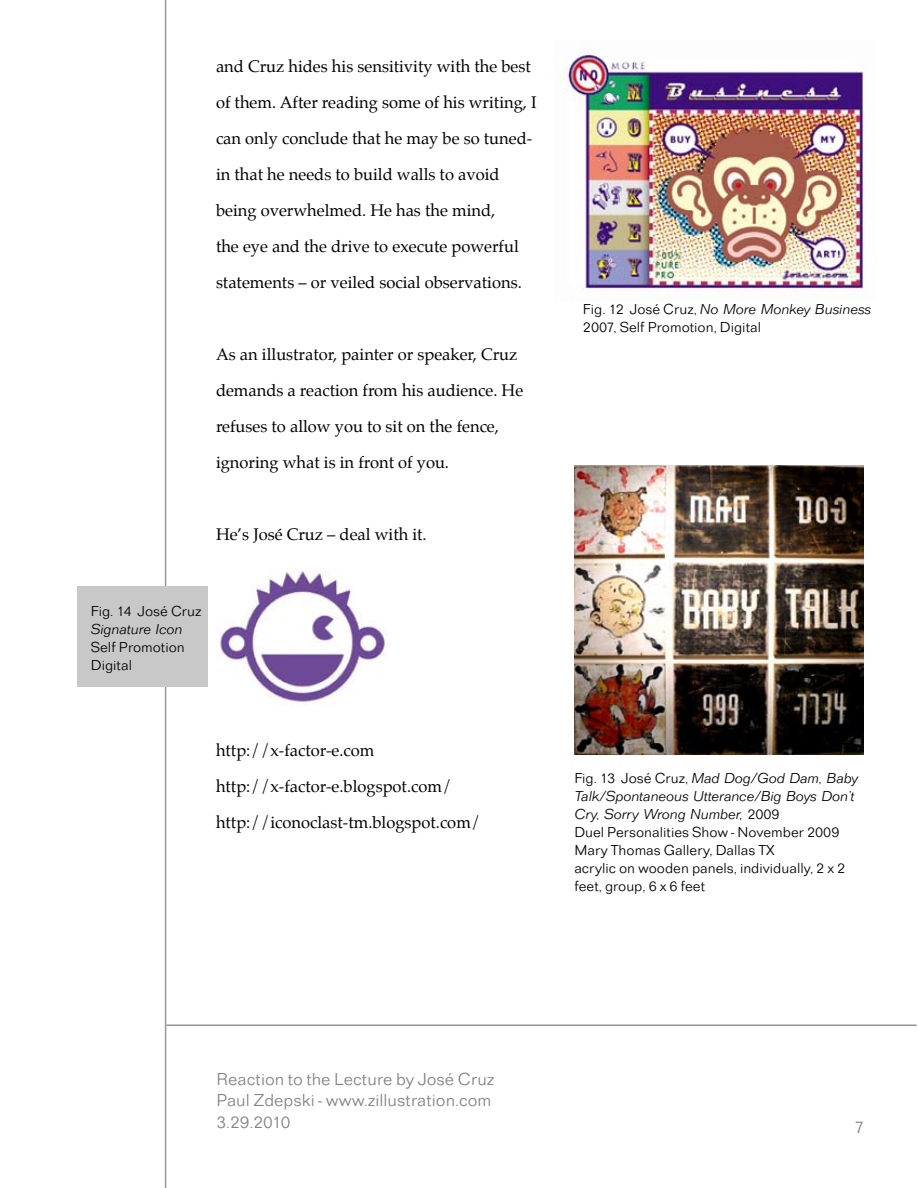
<style>
.page{position:relative;width:918px;height:1188px;background:#fff}
.page>*{position:absolute;margin:0;border:0;box-sizing:border-box;transform-origin:0 0}
.t1{font:18px/21.6px "Folio T Ligh";color:#808284}
.t2{font:16.5px/36px "Palatino";color:#010101}
.t3{font:15px/18px "Folio T Ligh";color:#010101}
.t4{font:15px/18px "Folio T Ligh Ital";color:#010101}
.s1{font-family:"Folio T Ligh"}
</style>
<div class="page">
<hr style="left:165px;top:0;width:1px;height:1188px;background:#939598">
<hr style="left:166px;top:1024px;width:751px;height:2px;background:#939598">
<img style="left:556px;top:41px;width:309px;height:259px">
<img style="left:575px;top:465px;width:289px;height:289px">
<img style="left:216px;top:569px;width:170px;height:133px">
<div style="left:77px;top:586px;width:130px;height:101px;background:#c8c8c8"></div>
<p class="t2" style="left:216px;top:48px;width:322px">and Cruz hides his sensitivity with the best of them. After reading some of his writing, I can only conclude that he may be so tuned&shy;in that he needs to build walls to avoid being overwhelmed. He has the mind,<br>the eye and the drive to execute powerful statements – or veiled social observations.</p>
<p class="t2" style="left:216px;top:336px;width:309px">As an illustrator, painter or speaker, Cruz demands a reaction from his audience. He refuses to allow you to sit on the fence, ignoring what is in front of you.</p>
<p class="t2" style="left:216px;top:516px;width:212px">He’s José Cruz – deal with it.</p>
<p class="t3" style="left:91px;top:602px;width:112px">Fig. 14 José Cruz</p>
<p class="t4" style="left:91px;top:620px;width:93px">Signature Icon</p>
<p class="t3" style="left:91px;top:638px;width:95px">Self Promotion<br>Digital</p>
<p class="t2" style="left:216px;top:732px;width:266px">http://x-factor-e.com http://x-factor-e.blogspot.com/ http://iconoclast-tm.blogspot.com/</p>
<p class="t4" style="left:583px;top:300px;width:290px"><span class="s1">Fig. 12 José Cruz,</span> No More Monkey Business</p>
<p class="t3" style="left:583px;top:318px;width:180px">2007, Self Promotion, Digital</p>
<p class="t4" style="left:574px;top:769px;width:285px"><span class="s1">Fig. 13 José Cruz,</span> Mad Dog/God Dam, Baby<br>Talk/Spontaneous Utterance/Big Boys Don’t<br>Cry, Sorry Wrong Number, <span class="s1">2009</span></p>
<p class="t3" style="left:574px;top:822px;width:272px">Duel Personalities Show - November 2009<br>Mary Thomas Gallery, Dallas TX<br>acrylic on wooden panels, individually, 2 x 2 feet, group, 6 x 6 feet</p>
<p class="t1" style="left:217px;top:1068px;width:279px">Reaction to the Lecture by José Cruz<br>Paul Zdepski - www.zillustration.com<br>3.29.2010</p>
<p class="t1" style="left:855px;top:1116px;width:11px">7</p>
</div>
